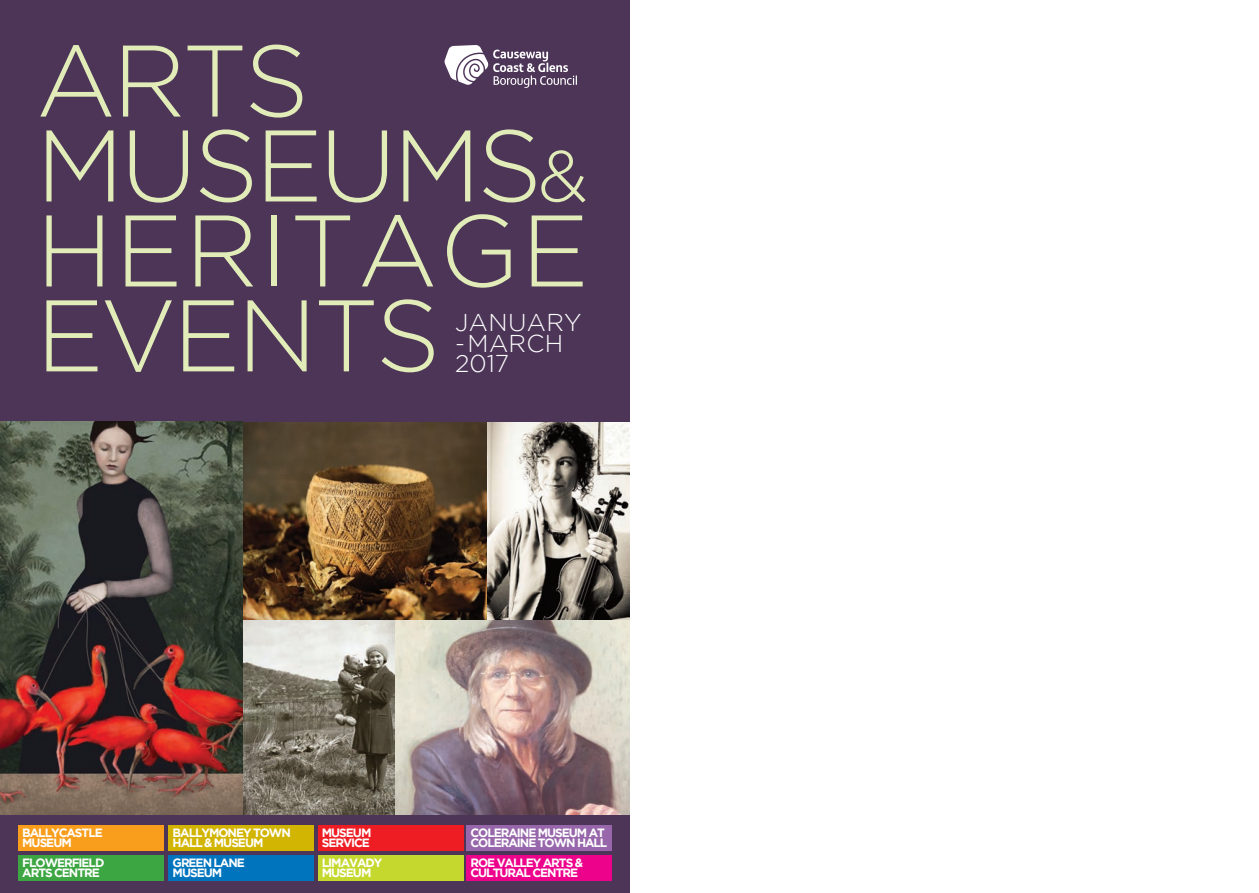
<style>
.page{position:relative;width:1259px;height:893px;background:#fff}
.page>*{position:absolute;margin:0;border:0;box-sizing:border-box;transform-origin:0 0}
.t1{font:300 101.4px/84.9px "Gotham";letter-spacing:-.035em;color:#e1ecb8}
.t2{font:300 24.3px/20.1px "Gotham";letter-spacing:.015em;color:#fff}
.t3{font:700 12px/10.5px "Gotham";letter-spacing:-.085em;color:#fff}
.s1{font-size:72px}
</style>
<div class="page">
<div style="left:0;top:0;width:629px;height:429px;background:#4d3558"></div>
<div style="left:0;top:811px;width:629px;height:82px;background:#4d3558"></div>
<svg style="left:444px;top:45px;width:133px;height:43px"></svg>
<img style="left:394px;top:619px;width:235px;height:195px">
<img style="left:242px;top:619px;width:152px;height:195px">
<img style="left:242px;top:422px;width:387px;height:197px">
<img style="left:0;top:422px;width:242px;height:392px">
<div style="left:18px;top:825px;width:146px;height:26px;background:#f89e1c"></div>
<div style="left:168px;top:825px;width:146px;height:26px;background:#d2b503"></div>
<div style="left:318px;top:825px;width:146px;height:26px;background:#ee1d23"></div>
<div style="left:466px;top:825px;width:146px;height:26px;background:#9766ab"></div>
<div style="left:18px;top:855px;width:146px;height:26px;background:#3ca642"></div>
<div style="left:168px;top:855px;width:146px;height:26px;background:#0075be"></div>
<div style="left:318px;top:855px;width:146px;height:26px;background:#c4d82d"></div>
<div style="left:466px;top:855px;width:146px;height:26px;background:#ed028c"></div>
<h1 class="t1" style="left:36px;top:45px;width:554px">ARTS<br>MUSEUMS<span class="s1">&amp;<br></span>HERITAGE<br>EVENTS</h1>
<h2 class="t2" style="left:455px;top:314px;width:128px">JANUARY -MARCH<br>2017</h2>
<p class="t3" style="left:22px;top:828px;width:82px">BALLYCASTLE<br>MUSEUM</p>
<p class="t3" style="left:173px;top:828px;width:120px">BALLYMONEY TOWN<br>HALL &amp; MUSEUM</p>
<p class="t3" style="left:322px;top:828px;width:51px">MUSEUM<br>SERVICE</p>
<p class="t3" style="left:470px;top:828px;width:138px">COLERAINE MUSEUM AT<br>COLERAINE TOWN HALL</p>
<p class="t3" style="left:22px;top:858px;width:84px">FLOWERFIELD<br>ARTS CENTRE</p>
<p class="t3" style="left:173px;top:858px;width:74px">GREEN LANE<br>MUSEUM</p>
<p class="t3" style="left:322px;top:858px;width:62px">LIMAVADY<br>MUSEUM</p>
<p class="t3" style="left:470px;top:858px;width:114px">ROE VALLEY ARTS &amp;<br>CULTURAL CENTRE</p>
</div>
